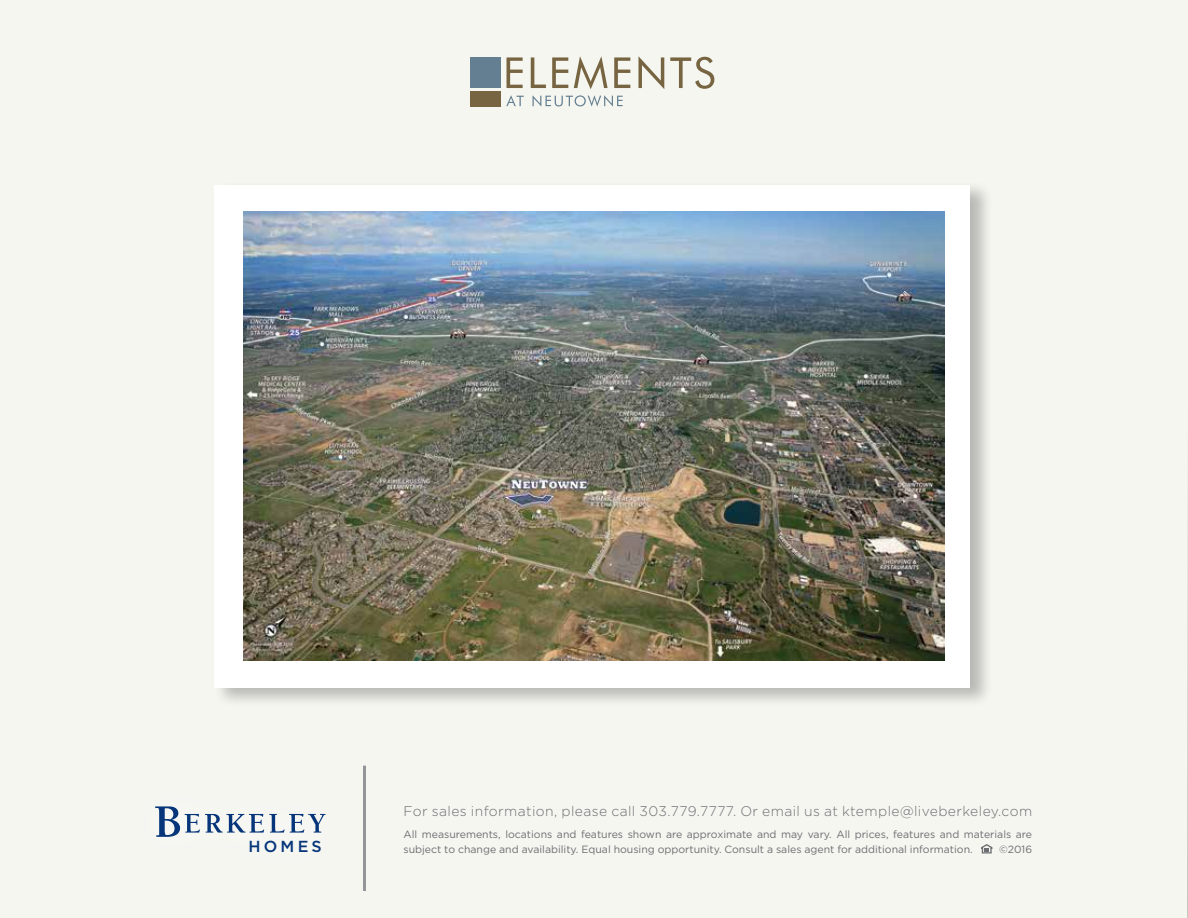
<style>
.page{position:relative;width:1188px;height:918px;background:#f5f6f0}
.page>*{position:absolute;margin:0;border:0;box-sizing:border-box;transform-origin:0 0}
.t1{font:500 16.05px "Gotham";letter-spacing:.2em;color:#06357a}
.t2{font:300 13.8px "Gotham";letter-spacing:.03em;color:#6d6e71}
.t3{font:10.5px "Gotham";color:#6d6e71}
</style>
<div class="page">
<hr style="left:1187px;top:389px;width:1px;height:529px;background:#000">
<div style="left:213px;top:180px;width:780px;height:528px;background:#000;opacity:.25"></div>
<div style="left:214px;top:185px;width:756px;height:502px;background:#fff"></div>
<img style="left:243px;top:212px;width:702px;height:448px">
<hr style="left:363px;top:766px;width:3px;height:125px;background:#939598">
<svg style="left:155px;top:806px;width:170px;height:31px"></svg>
<svg style="left:981px;top:844px;width:11px;height:9px"></svg>
<svg style="left:506px;top:95px;width:18px;height:11px"></svg>
<svg style="left:533px;top:95px;width:90px;height:11px"></svg>
<svg style="left:507px;top:57px;width:16px;height:31px"></svg>
<svg style="left:531px;top:57px;width:15px;height:31px"></svg>
<svg style="left:552px;top:57px;width:16px;height:31px"></svg>
<svg style="left:574px;top:56px;width:34px;height:33px"></svg>
<svg style="left:614px;top:57px;width:16px;height:31px"></svg>
<svg style="left:638px;top:56px;width:26px;height:33px"></svg>
<svg style="left:670px;top:57px;width:44px;height:32px"></svg>
<div style="left:471px;top:91px;width:30px;height:15px;background:#776441"></div>
<div style="left:471px;top:57px;width:30px;height:31px;background:#647f91"></div>
<h2 class="t2" style="left:404px;top:803px;width:630px">For sales information, please call 303.779.7777. Or email us at ktemple@liveberkeley.com</h2>
<p class="t3" style="left:404px;top:829px;width:630px">All measurements, locations and features shown are approximate and may vary. All prices, features and materials are</p>
<h1 class="t1" style="left:249px;top:837px;width:75px">HOMES</h1>
<p class="t3" style="left:404px;top:844px;width:571px">subject to change and availability. Equal housing opportunity. Consult a sales agent for additional information.</p>
<p class="t3" style="left:999px;top:844px;width:35px">©2016</p>
</div>
